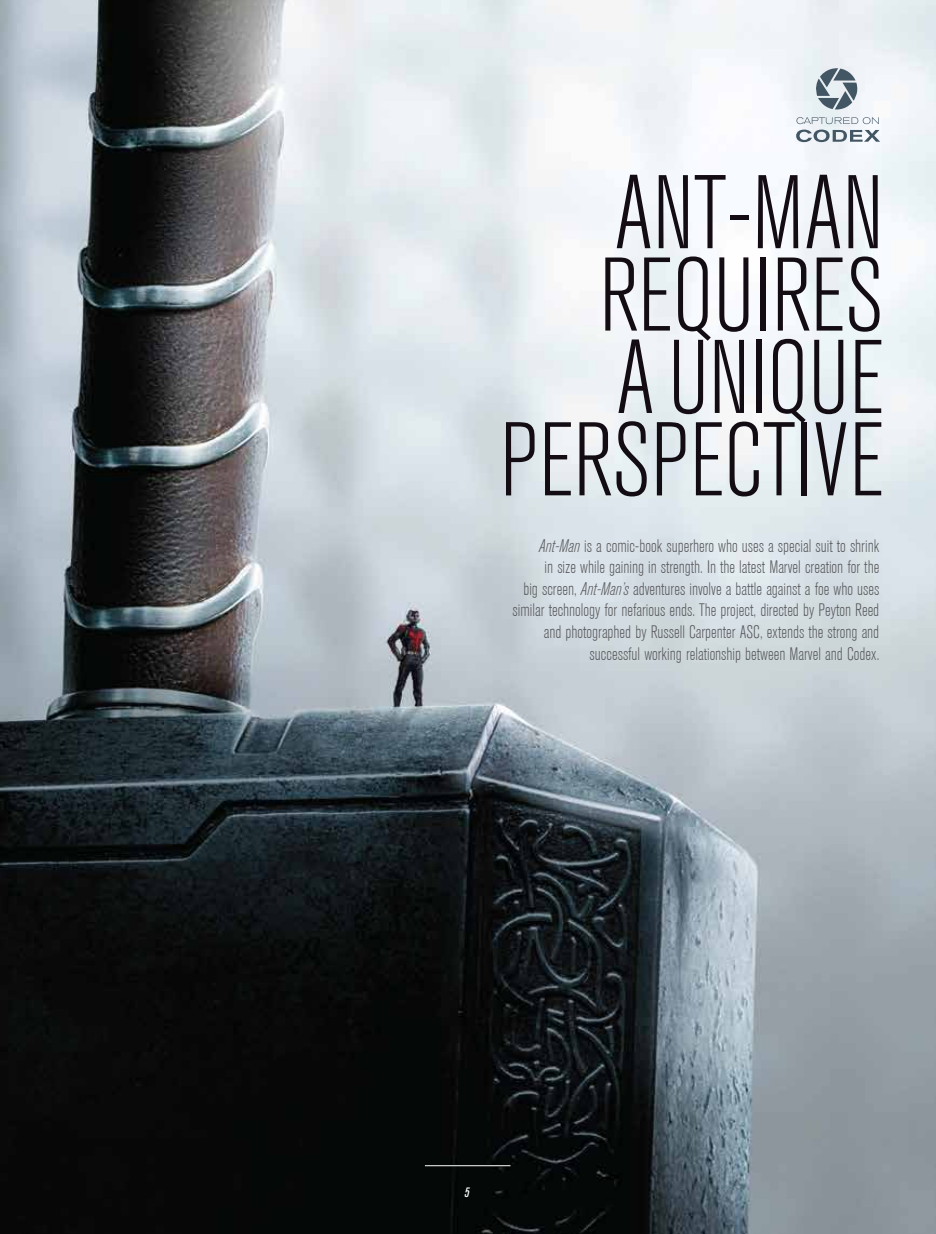
<style>
.page{position:relative;width:936px;height:1234px;background:#fff}
.page>*{position:absolute;margin:0;border:0;box-sizing:border-box;transform-origin:0 0}
.t1{font:300 condensed 103.35px/82.3px "Akzidenz Grotesk BE";color:#130c13;text-align:right}
.t2{font:300 condensed 18px/21.6px "Akzidenz Grotesk BE";color:#58595b;text-align:right}
.t3{font:italic 500 condensed 13.5px "Akzidenz Grotesk BE";color:#fff}
.s1{font-family:"Akzidenz Grotesk BQ";font-style:italic}
</style>
<div class="page">
<img style="left:0;top:0;width:935px;height:1233px">
<hr style="left:425px;top:1165px;width:85px;height:1px;background:#fff">
<svg style="left:796px;top:117px;width:84px;height:25px"></svg>
<svg style="left:813px;top:67px;width:46px;height:44px;background:#9fabb3"></svg>
<h1 class="t1" style="left:500px;top:174px;width:385px">ANT-MAN<br>REQUIRES<br>AUNIQUE<br>PERSPECTIVE</h1>
<p class="t2" style="left:512px;top:535px;width:368px"><span class="s1">Ant-Man</span> is a comic-book superhero who uses a special suit to shrink<br>in size while gaining in strength. In the latest Marvel creation for the<br>big screen, <span class="s1">Ant-Man’s</span> adventures involve a battle against a foe who uses similar technology for nefarious ends. The project, directed by Peyton Reed and photographed by Russell Carpenter ASC, extends the strong and successful working relationship between Marvel and Codex.</p>
<p class="t3" style="left:464px;top:1184px;width:6px">5</p>
</div>
